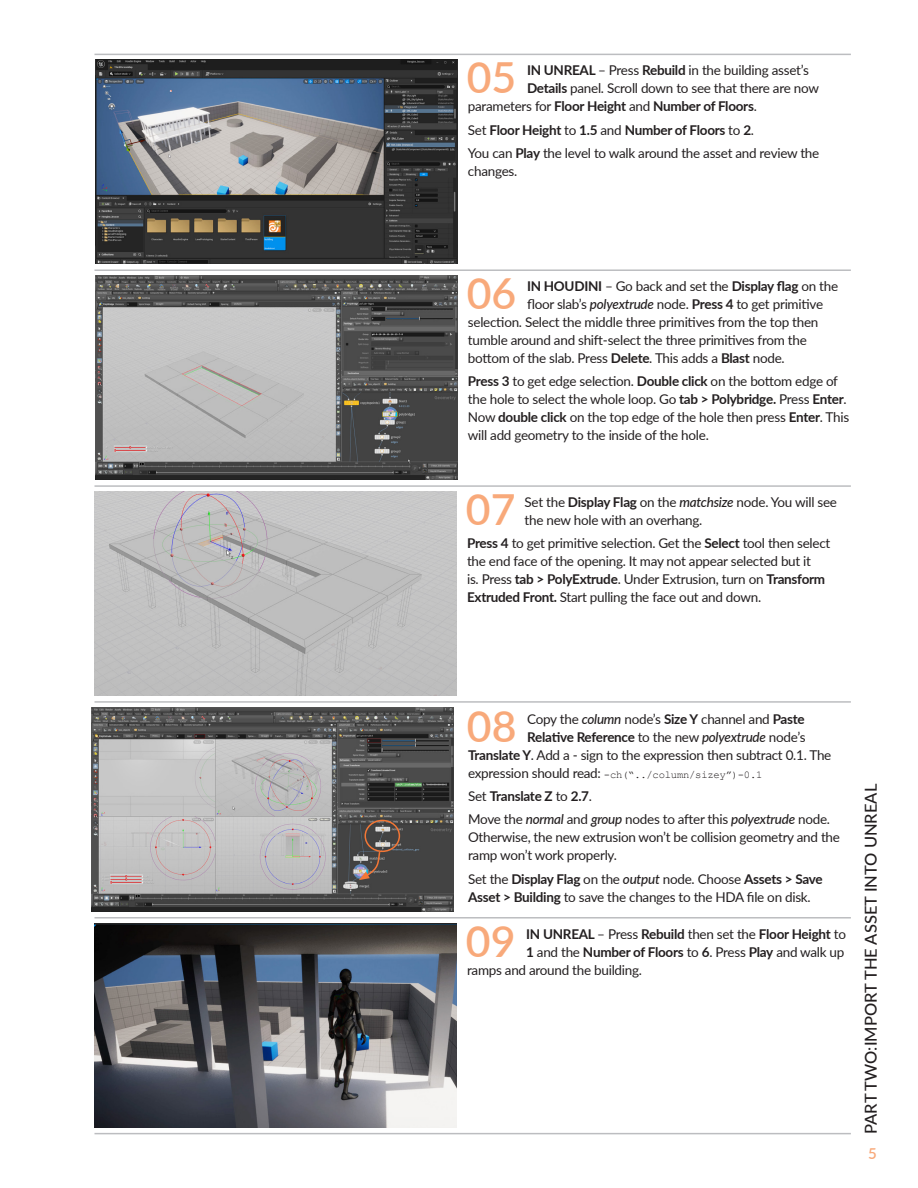
<style>
.page{position:relative;width:918px;height:1188px;background:#fff}
.page>*{position:absolute;margin:0;border:0;box-sizing:border-box;transform-origin:0 0}
.Numbered_Steps{font:600 42.75px "Lato";color:#f8a97a}
.t1{font:500 16.5px "Lato";color:#231f20}
.t2{font:600 15px "Lato";color:#f8a97a}
.Numbered_Step_Paragr{font:13.5px/18px "Lato";letter-spacing:-.02em;color:#231f20}
.Numbered_Steps-2{font:13.5px/18px "Lato";letter-spacing:-.02em;color:#231f20}
.Numbered_Steps-3{font:700 13.5px "Lato";letter-spacing:-.02em;color:#231f20}
.Numbered_Step_Paragr-2{font:700 13.5px "Lato";letter-spacing:-.02em;color:#231f20}
.Numbered_Steps-4{font:10.5px "Courier New";letter-spacing:-.02em;color:#231f20}
.s1{font-weight:700}
.s2{font-weight:400}
.s3{font-weight:500;font-style:italic}
.s4{font-family:"Lato";font-size:13.5px}
</style>
<div class="page">
<hr style="left:94px;top:1133px;width:757px;height:1px;background:#bcbdc0">
<hr style="left:94px;top:917px;width:757px;height:2px;background:#bcbdc0">
<hr style="left:94px;top:701px;width:757px;height:2px;background:#bcbdc0">
<hr style="left:94px;top:485px;width:757px;height:2px;background:#bcbdc0">
<hr style="left:94px;top:269px;width:757px;height:2px;background:#bcbdc0">
<hr style="left:94px;top:54px;width:757px;height:1px;background:#bcbdc0">
<img style="left:95px;top:60px;width:362px;height:203px">
<img style="left:95px;top:276px;width:362px;height:203px">
<img style="left:92px;top:708px;width:361px;height:203px">
<img style="left:94px;top:924px;width:362px;height:203px">
<img style="left:94px;top:492px;width:362px;height:203px">
<svg style="left:359px;top:850px;width:22px;height:30px"></svg>
<div style="left:365px;top:820px;width:35px;height:32px;border:2px solid #f37736;border-radius:50%"></div>
<p class="Numbered_Steps" style="left:467px;top:47px;width:51px">05</p>
<p class="Numbered_Steps-2" style="left:527px;top:61px;width:283px"><span class="s1">IN UNREAL</span> – Press <span class="s1">Rebuild</span> in the building asset’s</p>
<p class="Numbered_Steps-2" style="left:527px;top:79px;width:293px"><span class="s1">Details</span> panel. Scroll down to see that there are now</p>
<p class="Numbered_Steps-3" style="left:468px;top:96px;width:291px"><span class="s2">parameters for</span> Floor Height <span class="s2">and</span> Number of Floors<span class="s2">.</span></p>
<p class="Numbered_Step_Paragr-2" style="left:468px;top:120px;width:288px"><span class="s2">Set</span> Floor Height <span class="s2">to</span> 1.5 <span class="s2">and</span> Number of Floors <span class="s2">to</span> 2<span class="s2">.</span></p>
<p class="Numbered_Step_Paragr" style="left:468px;top:144px;width:353px">You can <span class="s1">Play</span> the level to walk around the asset and review the changes.</p>
<p class="Numbered_Steps" style="left:467px;top:262px;width:51px">06</p>
<p class="Numbered_Steps-2" style="left:527px;top:276px;width:313px"><span class="s1">IN HOUDINI</span> – Go back and set the <span class="s1">Display flag</span> on the</p>
<p class="Numbered_Steps-2" style="left:527px;top:294px;width:298px">floor slab’s <span class="s3">polyextrude</span> node. <span class="s1">Press 4</span> to get primitive</p>
<p class="Numbered_Steps-2" style="left:468px;top:312px;width:352px">selection. Select the middle three primitives from the top then</p>
<p class="Numbered_Steps-2" style="left:468px;top:330px;width:340px">tumble around and shift-select the three primitives from the</p>
<p class="Numbered_Steps-2" style="left:468px;top:348px;width:318px">bottom of the slab. Press <span class="s1">Delete</span>. This adds a <span class="s1">Blast</span> node.</p>
<p class="Numbered_Step_Paragr" style="left:468px;top:372px;width:383px"><span class="s1">Press 3</span> to get edge selection. <span class="s1">Double click</span> on the bottom edge of the hole to select the whole loop. Go <span class="s1">tab &gt; Polybridge.</span> Press <span class="s1">Enter</span>.<br>Now <span class="s1">double click</span> on the top edge of the hole then press <span class="s1">Enter</span>. This will add geometry to the inside of the hole.</p>
<p class="Numbered_Steps" style="left:466px;top:478px;width:51px">07</p>
<p class="Numbered_Steps-2" style="left:525px;top:493px;width:314px">Set the <span class="s1">Display Flag</span> on the <span class="s3">matchsize</span> node. You will see the new hole with an overhang.</p>
<p class="Numbered_Step_Paragr" style="left:467px;top:534px;width:365px"><span class="s1">Press 4</span> to get primitive selection. Get the <span class="s1">Select</span> tool then select the end face of the opening. It may not appear selected but it<br>is. Press <span class="s1">tab &gt; PolyExtrude</span>. Under Extrusion, turn on <span class="s1">Transform Extruded Front.</span> Start pulling the face out and down.</p>
<p class="Numbered_Steps" style="left:467px;top:695px;width:51px">08</p>
<p class="Numbered_Steps-2" style="left:527px;top:709px;width:279px">Copy the <span class="s3">column</span> node’s <span class="s1">Size Y</span> channel and <span class="s1">Paste</span></p>
<p class="Numbered_Steps-3" style="left:527px;top:727px;width:280px">Relative Reference <span class="s2">to the new</span> <span class="s3">polyextrude</span> <span class="s2">node’s</span></p>
<p class="Numbered_Steps-2" style="left:468px;top:745px;width:365px"><span class="s1">Translate Y</span>. Add a - sign to the expression then subtract 0.1. The</p>
<p class="Numbered_Steps-4" style="left:468px;top:768px;width:296px"><span class="s4">expression should read:</span> -ch(“../column/sizey”)-0.1</p>
<p class="Numbered_Step_Paragr-2" style="left:468px;top:786px;width:125px"><span class="s2">Set</span> Translate Z <span class="s2">to</span> 2.7<span class="s2">.</span></p>
<p class="Numbered_Step_Paragr" style="left:468px;top:810px;width:373px">Move the <span class="s3">normal</span> and <span class="s3">group</span> nodes to after this <span class="s3">polyextrude</span> node.<br>Otherwise, the new extrusion won’t be collision geometry and the ramp won’t work properly.</p>
<p class="Numbered_Step_Paragr" style="left:468px;top:869px;width:356px">Set the <span class="s1">Display Flag</span> on the <span class="s3">output</span> node. Choose <span class="s1">Assets &gt; Save<br>Asset &gt; Building</span> to save the changes to the HDA file on disk.</p>
<p class="Numbered_Steps" style="left:466px;top:911px;width:51px">09</p>
<p class="Numbered_Steps-3" style="left:526px;top:925px;width:321px">IN UNREAL <span class="s2">– Press</span> Rebuild <span class="s2">then set the</span> Floor Height <span class="s2">to</span></p>
<p class="Numbered_Steps-2" style="left:526px;top:943px;width:320px"><span class="s1">1</span> and the <span class="s1">Number of Floors</span> to <span class="s1">6</span>. Press <span class="s1">Play</span> and walk up</p>
<p class="Numbered_Steps-2" style="left:467px;top:961px;width:176px">ramps and around the building.</p>
<p class="t1" style="left:859px;top:1134px;width:351px;rotate:-90deg">PART TWO:Import the Asset into Unreal</p>
<p class="t2" style="left:868px;top:1143px;width:10px">5</p>
</div>
